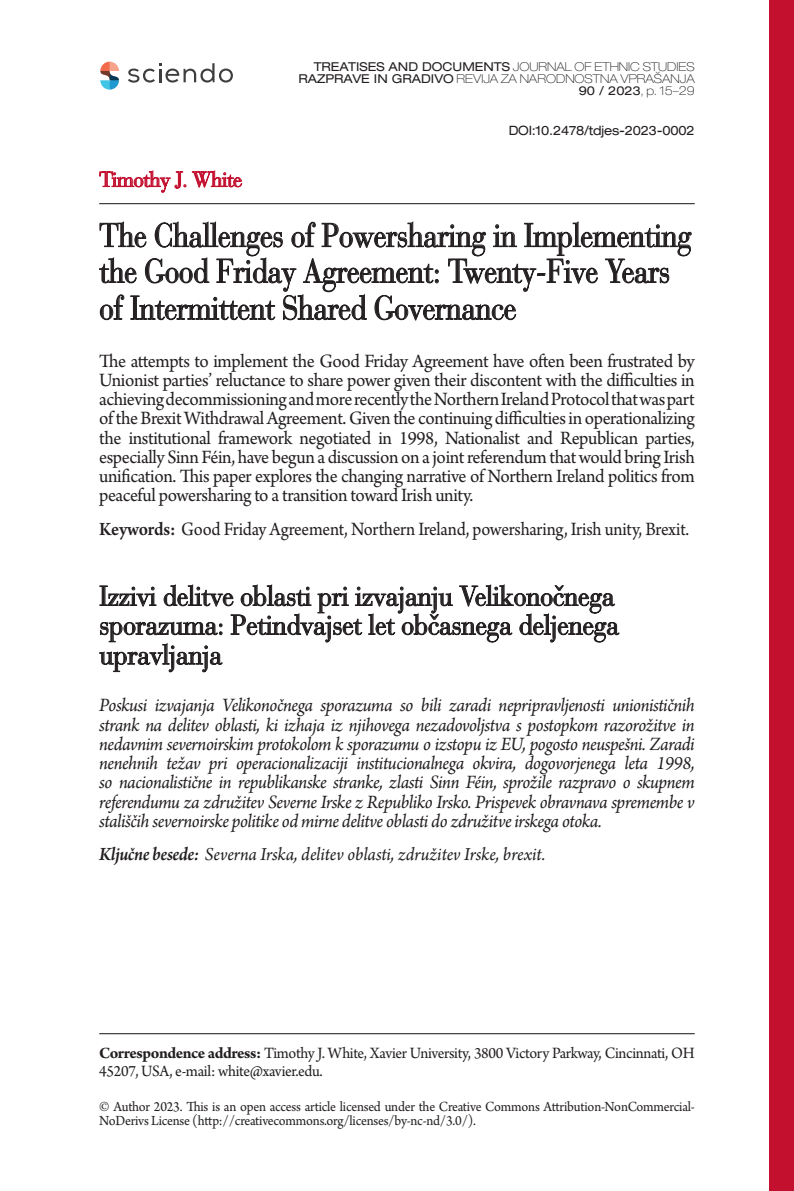
<style>
.page{position:relative;width:794px;height:1191px;background:#fff}
.page>*{position:absolute;margin:0;border:0;box-sizing:border-box;transform-origin:0 0}
.t1{font:33.07px/36.4px "Bauer Bodoni CE";letter-spacing:-.02em;color:#231f20;scale:.89 1}
.t2{font:27.65px/29.4px "Bauer Bodoni CE";letter-spacing:-.02em;color:#231f20;scale:.95 1}
.t3{font:21px "Bauer Bodoni CE";letter-spacing:-.04em;color:#c3102f}
.t4{font:19.78px/19.2px "Arno Pro";letter-spacing:-.015em;color:#231f20;text-align:justify;scale:.96 1}
.t5{font:italic 19.78px/19.2px "Arno Pro";letter-spacing:-.025em;color:#231f20;text-align:justify;scale:.96 1}
.t6{font:19.78px "Arno Pro";letter-spacing:-.015em;color:#231f20;scale:.92 1}
.t7{font:italic 19.25px "Arno Pro";color:#231f20}
.t8{font:16.62px/17.5px "Arno Pro";letter-spacing:-.02em;color:#231f20;scale:.96 1}
.t9{font:14.7px/14px "Arno Pro";letter-spacing:-.015em;color:#231f20;scale:.95 1}
.t10{font:expanded 12.78px "Helvetica Neue LT Pro";letter-spacing:-.015em;color:#231f20;scale:.95 1}
.t11{font:100 expanded 12.25px/12.2px "Helvetica Neue LT Pro";color:#231f20;text-align:right}
.s1{font-weight:400}
.s2{font-weight:600}
.s3{font-weight:600;font-size:19.78px}
.s4{font-weight:700}
</style>
<div class="page">
<hr style="left:99px;top:203px;width:595px;height:1px;background:#231f20">
<svg style="left:99px;top:221px;width:593px;height:100px"></svg>
<svg style="left:99px;top:584px;width:520px;height:88px"></svg>
<hr style="left:99px;top:1033px;width:595px;height:1px;background:#231f20">
<svg style="left:99px;top:170px;width:87px;height:23px"></svg>
<svg style="left:192px;top:170px;width:50px;height:18px"></svg>
<div style="left:769px;top:0;width:25px;height:1191px;background:#c3102f"></div>
<svg style="left:100px;top:62px;width:19px;height:28px"></svg>
<svg style="left:128px;top:63px;width:105px;height:20px"></svg>
<p class="t3" style="left:99px;top:167px;width:145px">Timothy J. White</p>
<p class="t11" style="left:298px;top:60px;width:398px"><span class="s1">TREATISES AND DOCUMENTS</span> JOURNAL OF ETHNIC STUDIES<br><span class="s1">RAZPRAVE IN GRADIVO</span> REVIJA ZA NARODNOSTNA VPRAŠANJA<br><span class="s1">90 / 2023</span>, p. 15–29</p>
<p class="t10" style="left:509px;top:123px;width:197px">DOI:10.2478/tdjes-2023-0002</p>
<h1 class="t1" style="left:99px;top:217px;width:667px">The Challenges of Powersharing in Implementing the Good Friday Agreement: Twenty-Five Years of Intermittent Shared Governance</h1>
<p class="t4" style="left:99px;top:352px;width:622px">The attempts to implement the Good Friday Agreement have often been frustrated by Unionist parties’ reluctance to share power given their discontent with the difficulties in achieving decommissioning and more recently the Northern Ireland Protocol that was part of the Brexit Withdrawal Agreement. Given the continuing difficulties in operationalizing the institutional framework negotiated in 1998, Nationalist and Republican parties, especially Sinn Féin, have begun a discussion on a joint referendum that would bring Irish unification. This paper explores the changing narrative of Northern Ireland politics from peaceful powersharing to a transition toward Irish unity.</p>
<p class="t6" style="left:99px;top:517px;width:643px"><span class="s2">Keywords:</span> Good Friday Agreement, Northern Ireland, powersharing, Irish unity, Brexit.</p>
<h2 class="t2" style="left:99px;top:581px;width:549px">Izzivi delitve oblasti pri izvajanju Velikonočnega sporazuma: Petindvajset let občasnega deljenega upravljanja</h2>
<p class="t5" style="left:99px;top:697px;width:622px">Poskusi izvajanja Velikonočnega sporazuma so bili zaradi nepripravljenosti unionističnih strank na delitev oblasti, ki izhaja iz njihovega nezadovoljstva s postopkom razorožitve in nedavnim severnoirskim protokolom k sporazumu o izstopu iz EU, pogosto neuspešni. Zaradi nenehnih težav pri operacionalizaciji institucionalnega okvira, dogovorjenega leta 1998, so nacionalistične in republikanske stranke, zlasti Sinn Féin, sprožile razpravo o skupnem referendumu za združitev Severne Irske z Republiko Irsko. Prispevek obravnava spremembe v stališčih severnoirske politike od mirne delitve oblasti do združitve irskega otoka.</p>
<p class="t7" style="left:99px;top:843px;width:447px"><span class="s3">Ključne besede:</span> Severna Irska, delitev oblasti, združitev Irske, brexit.</p>
<p class="t8" style="left:99px;top:1045px;width:622px"><span class="s4">Correspondence address:</span> Timothy J. White, Xavier University, 3800 Victory Parkway, Cincinnati, OH<br>45207, USA, e-mail: white@xavier.edu.</p>
<p class="t9" style="left:99px;top:1100px;width:628px">© Author 2023. This is an open access article licensed under the Creative Commons Attribution-NonCommercial-<br>NoDerivs License (http://creativecommons.org/licenses/by-nc-nd/3.0/).</p>
</div>
